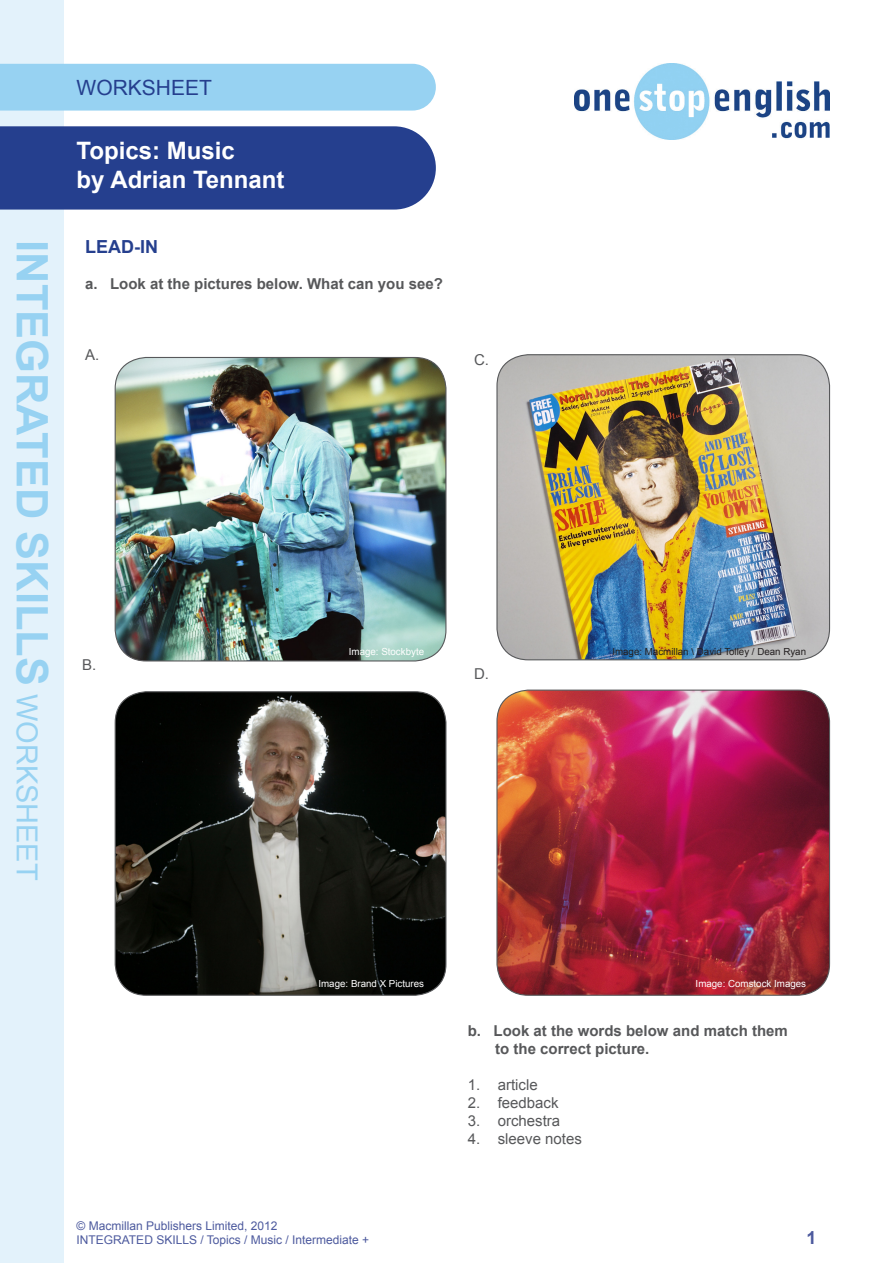
<style>
.page{position:relative;width:893px;height:1263px;background:#fff}
.page>*{position:absolute;margin:0;border:0;box-sizing:border-box;transform-origin:0 0}
.t1{font:700 43.35px "Arial";color:#97d2f2}
.t2{font:700 24px/28.8px "Arial";color:#fff}
.t3{font:21px "Arial";color:#253f8e}
.Body_Arial{font:700 18px "Arial";color:#253f8e}
.t4{font:700 18px "Arial";color:#4d5a9e}
.Body_Arial-2{font:700 15px/18px "Arial";color:#57585a}
.Body_Arial-3{font:15px "Arial";color:#57585a}
.t5{font:12px "Arial";color:#4d5a9e}
.Arial_bold__rubic{font:9.75px "Arial";color:#fff}
.Arial_bold__rubic-2{font:9.75px "Arial";color:#231f20}
.s1{font-weight:400;font-size:28.95px}
</style>
<div class="page">
<div style="left:0;top:0;width:64px;height:1263px;background:#e3f2fb"></div>
<img style="left:575px;top:64px;width:254px;height:75px">
<div style="left:0;top:126px;width:436px;height:84px;background:#253f8e"></div>
<div style="left:0;top:64px;width:436px;height:47px;background:#97d2f2"></div>
<img style="left:115px;top:357px;width:331px;height:304px">
<div style="left:115px;top:357px;width:331px;height:304px;border:1px solid #57585a;border-radius:31px"></div>
<img style="left:497px;top:355px;width:332px;height:305px">
<div style="left:496px;top:354px;width:334px;height:306px;border:1px solid #57585a;border-radius:31px"></div>
<img style="left:115px;top:692px;width:331px;height:303px">
<div style="left:115px;top:691px;width:331px;height:305px;border:1px solid #57585a;border-radius:31px"></div>
<img style="left:498px;top:691px;width:331px;height:304px">
<div style="left:496px;top:689px;width:334px;height:307px;border:1px solid #57585a;border-radius:31px"></div>
<p class="t3" style="left:77px;top:74px;width:137px">WORKSHEET</p>
<p class="t2" style="left:77px;top:137px;width:210px">Topics: Music<br>by Adrian Tennant</p>
<p class="t1" style="left:61px;top:240px;width:642px;rotate:90deg">INTEGRATED SKILLS <span class="s1">WORKSHEET</span></p>
<p class="Body_Arial" style="left:85px;top:235px;width:74px">LEAD-IN</p>
<p class="Body_Arial-2" style="left:85px;top:276px;width:359px">a. Look at the pictures below. What can you see?</p>
<p class="Body_Arial-3" style="left:85px;top:344px;width:16px">A.</p>
<p class="Arial_bold__rubic" style="left:349px;top:645px;width:77px">Image: Stockbyte</p>
<p class="Body_Arial-3" style="left:82px;top:655px;width:16px">B.</p>
<p class="Body_Arial-3" style="left:474px;top:350px;width:16px">C.</p>
<p class="Body_Arial-3" style="left:474px;top:664px;width:16px">D.</p>
<p class="Arial_bold__rubic-2" style="left:612px;top:645px;width:195px">Image: Macmillan \ David Tolley / Dean Ryan</p>
<p class="Arial_bold__rubic" style="left:318px;top:977px;width:107px">Image: Brand X Pictures</p>
<p class="Arial_bold__rubic" style="left:696px;top:977px;width:112px">Image: Comstock Images</p>
<p class="Body_Arial-2" style="left:495px;top:1022px;width:294px;text-indent:-28px">b. Look at the words below and match them to the correct picture.</p>
<p class="Body_Arial-3" style="left:468px;top:1075px;width:72px">1. article</p>
<p class="Body_Arial-3" style="left:468px;top:1093px;width:92px">2. feedback</p>
<p class="Body_Arial-3" style="left:468px;top:1111px;width:94px">3. orchestra</p>
<p class="Body_Arial-3" style="left:468px;top:1129px;width:116px">4. sleeve notes</p>
<p class="t5" style="left:77px;top:1218px;width:202px">© Macmillan Publishers Limited, 2012</p>
<p class="t5" style="left:77px;top:1232px;width:294px">INTEGRATED SKILLS / Topics / Music / Intermediate +</p>
<p class="t4" style="left:806px;top:1226px;width:12px">1</p>
</div>
